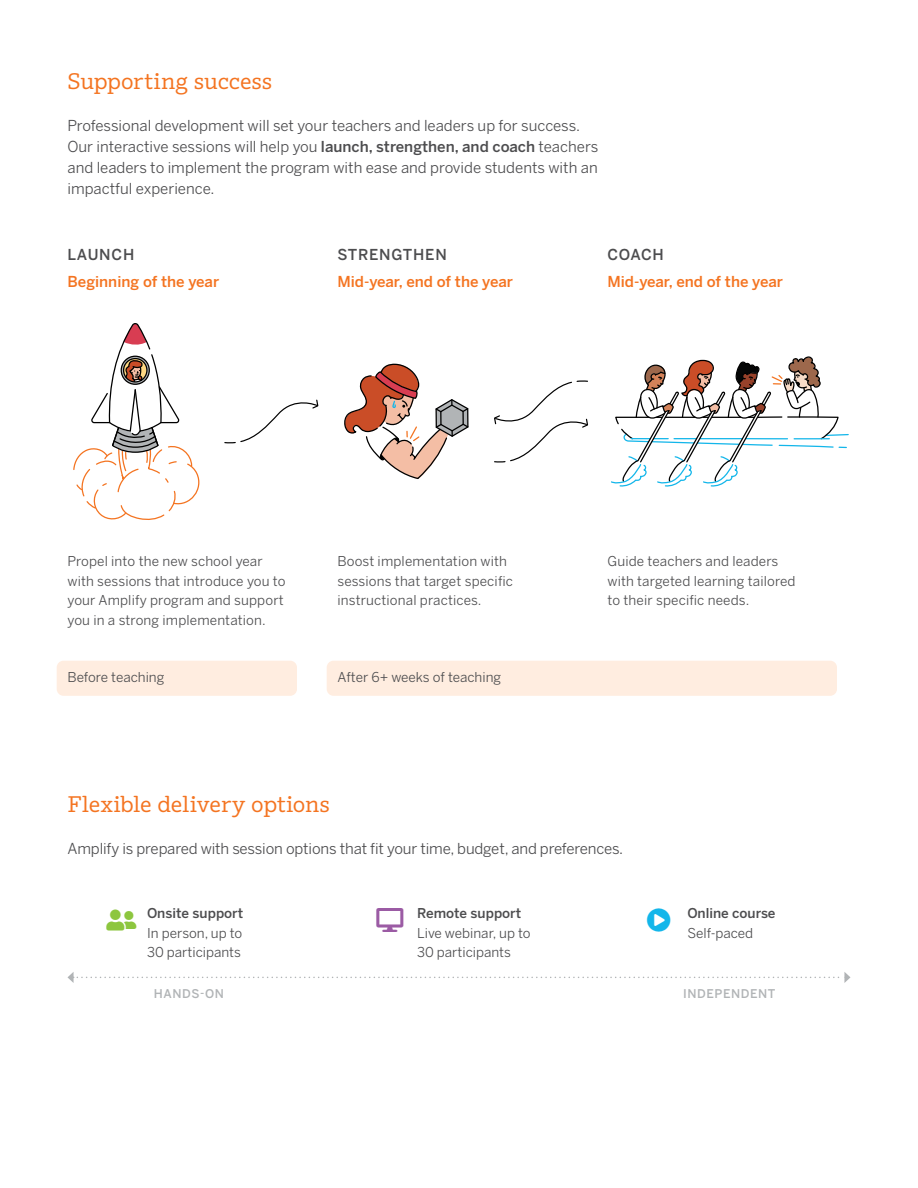
<style>
.page{position:relative;width:918px;height:1188px;background:#fff}
.page>*{position:absolute;margin:0;border:0;box-sizing:border-box;transform-origin:0 0}
.t1{font:22.5px "Amplify";letter-spacing:-.005em;color:#f47421}
.t2{font:15px/21px "Benton Sans";color:#4d4d4f}
.t3{font:500 15px "Benton Sans";color:#f47421}
.t4{font:500 15px "Benton Sans";letter-spacing:.05em;color:#4d4d4f}
.t5{font:13.5px/19.5px "Benton Sans";letter-spacing:.01em;color:#4d4d4f}
.t6{font:500 13.5px/19.5px "Benton Sans";color:#4d4d4f}
.t7{font:500 12px "Benton Sans";letter-spacing:.05em;color:#b1b4b6}
.s1{font-weight:500}
.s2{color:#8dc63f}
.s3{color:#9b5ba4}
.s4{color:#13b6ea}
.s5{font-weight:400}
</style>
<div class="page">
<svg style="left:73px;top:323px;width:127px;height:197px"></svg>
<svg style="left:344px;top:363px;width:125px;height:116px"></svg>
<svg style="left:611px;top:356px;width:238px;height:131px"></svg>
<svg style="left:494px;top:380px;width:95px;height:83px"></svg>
<svg style="left:224px;top:399px;width:95px;height:45px"></svg>
<svg style="left:68px;top:972px;width:782px;height:11px"></svg>
<div style="left:57px;top:661px;width:240px;height:35px;background:#ffede0;border-radius:7px"></div>
<div style="left:327px;top:661px;width:510px;height:35px;background:#ffede0;border-radius:7px"></div>
<h1 class="t1" style="left:68px;top:66px;width:206px">Supporting success</h1>
<p class="t2" style="left:68px;top:115px;width:532px">Professional development will set your teachers and leaders up for success.<br>Our interactive sessions will help you <span class="s1">launch, strengthen, and coach</span> teachers and leaders to implement the program with ease and provide students with an impactful experience.</p>
<p class="t4" style="left:68px;top:245px;width:68px">LAUNCH</p>
<p class="t3" style="left:68px;top:273px;width:153px">Beginning of the year</p>
<p class="t4" style="left:338px;top:245px;width:111px">STRENGTHEN</p>
<p class="t3" style="left:338px;top:273px;width:177px">Mid-year, end of the year</p>
<p class="t4" style="left:608px;top:245px;width:58px">COACH</p>
<p class="t3" style="left:608px;top:273px;width:177px">Mid-year, end of the year</p>
<p class="t5" style="left:68px;top:552px;width:220px">Propel into the new school year with sessions that introduce you to your Amplify program and support you in a strong implementation.</p>
<p class="t5" style="left:338px;top:552px;width:177px">Boost implementation with sessions that target specific instructional practices.</p>
<p class="t5" style="left:608px;top:552px;width:190px">Guide teachers and leaders with targeted learning tailored to their specific needs.</p>
<p class="t5" style="left:68px;top:667px;width:98px">Before teaching</p>
<p class="t5" style="left:338px;top:667px;width:165px">After 6+ weeks of teaching</p>
<h1 class="t1" style="left:68px;top:789px;width:264px">Flexible delivery options</h1>
<p class="t2" style="left:68px;top:838px;width:557px">Amplify is prepared with session options that fit your time, budget, and preferences.</p>
<p class="t5" style="left:147px;top:903px;width:98px;text-align:justify;text-indent:-40px"><span class="s2">▲■▲</span> <span class="s1">Onsite support </span>In person, up to 30 participants</p>
<p class="t5" style="left:417px;top:903px;width:115px;text-indent:-40px"><span class="s3">▲▼□</span> <span class="s1">Remote support<br></span>Live webinar, up to<br>30 participants</p>
<p class="t6" style="left:687px;top:904px;width:90px;text-indent:-40px"><span class="s4">●●</span> Online course<br><span class="s5">Self-paced</span></p>
<p class="t7" style="left:154px;top:986px;width:72px">HANDS-ON</p>
<p class="t7" style="left:683px;top:986px;width:94px">INDEPENDENT</p>
</div>
